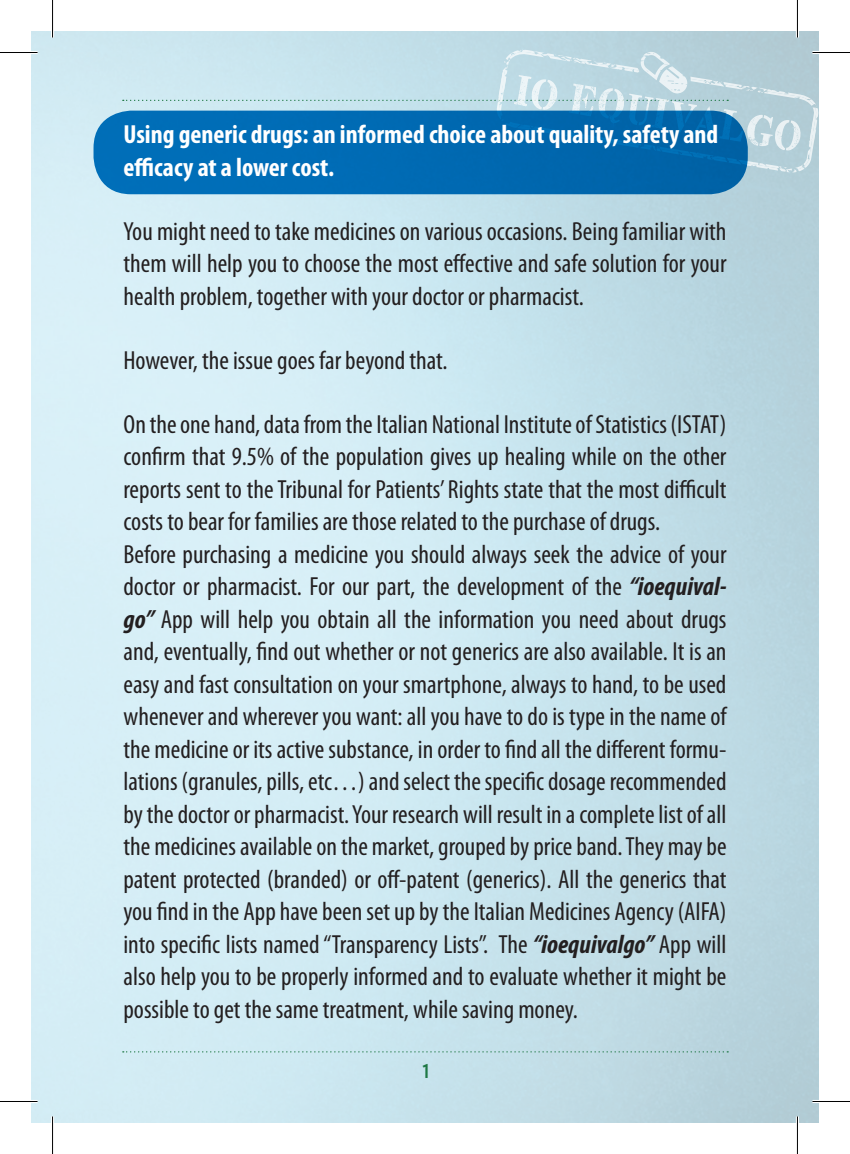
<style>
.page{position:relative;width:850px;height:1154px;background:#fff}
.page>*{position:absolute;margin:0;border:0;box-sizing:border-box;transform-origin:0 0}
.t1{font:condensed 26.25px/32.5px "Myriad Pro";color:#231f20;text-align:justify}
.t2{font:700 condensed 26.25px/32.5px "Myriad Pro";color:#fff}
.t3{font:600 20px "Neris";color:#1f7845}
.s1{font-weight:700;font-style:italic}
</style>
<div class="page">
<img style="left:31px;top:31px;width:787px;height:1092px">
<svg style="left:123px;top:1051px;width:604px;height:1px"></svg>
<svg style="left:123px;top:50px;width:695px;height:123px;background:#c1dce5"></svg>
<div style="left:93px;top:111px;width:654px;height:83px;background:linear-gradient(to right,#0070bb,#0063a8);border-radius:38px"></div>
<hr style="left:0;top:51px;width:38px;height:3px;background:#fff">
<hr style="left:812px;top:51px;width:37px;height:3px;background:#fff">
<hr style="left:0;top:1100px;width:38px;height:3px;background:#fff">
<hr style="left:812px;top:1100px;width:37px;height:3px;background:#fff">
<hr style="left:51px;top:0;width:3px;height:38px;background:#fff">
<hr style="left:51px;top:1116px;width:3px;height:38px;background:#fff">
<hr style="left:795px;top:0;width:3px;height:38px;background:#fff">
<hr style="left:795px;top:1116px;width:3px;height:38px;background:#fff">
<hr style="left:0;top:52px;width:38px;height:1px;background:#000">
<hr style="left:812px;top:52px;width:37px;height:1px;background:#000">
<hr style="left:0;top:1101px;width:38px;height:1px;background:#000">
<hr style="left:812px;top:1101px;width:37px;height:1px;background:#000">
<hr style="left:52px;top:0;width:1px;height:38px;background:#000">
<hr style="left:52px;top:1116px;width:1px;height:38px;background:#000">
<hr style="left:796px;top:0;width:1px;height:38px;background:#000">
<hr style="left:796px;top:1116px;width:1px;height:38px;background:#000">
<p class="t2" style="left:123px;top:118px;width:596px">Using generic drugs: an informed choice about quality, safety and efficacy at a lower cost.</p>
<p class="t1" style="left:123px;top:215px;width:604px">You might need to take medicines on various occasions. Being familiar with them will help you to choose the most effective and safe solution for your health problem, together with your doctor or pharmacist.</p>
<p class="t1" style="left:123px;top:344px;width:325px">However, the issue goes far beyond that.</p>
<p class="t1" style="left:123px;top:408px;width:604px;text-align:left">On the one hand, data from the Italian National Institute of Statistics (ISTAT) confirm that 9.5% of the population gives up healing while on the other reports sent to the Tribunal for Patients’ Rights state that the most difficult costs to bear for families are those related to the purchase of drugs.<br>Before purchasing a medicine you should always seek the advice of your doctor or pharmacist. For our part, the development of the <span class="s1">“ioequival&shy;go”</span> App will help you obtain all the information you need about drugs and, eventually, find out whether or not generics are also available. It is an easy and fast consultation on your smartphone, always to hand, to be used whenever and wherever you want: all you have to do is type in the name of the medicine or its active substance, in order to find all the different formu&shy;lations (granules, pills, etc…) and select the specific dosage recommended by the doctor or pharmacist. Your research will result in a complete list of all the medicines available on the market, grouped by price band. They may be patent protected (branded) or off-patent (generics). All the generics that you find in the App have been set up by the Italian Medicines Agency (AIFA) into specific lists named “Transparency Lists”. The <span class="s1">“ioequivalgo”</span> App will also help you to be properly informed and to evaluate whether it might be possible to get the same treatment, while saving money.</p>
<p class="t3" style="left:422px;top:1057px;width:9px">1</p>
</div>
